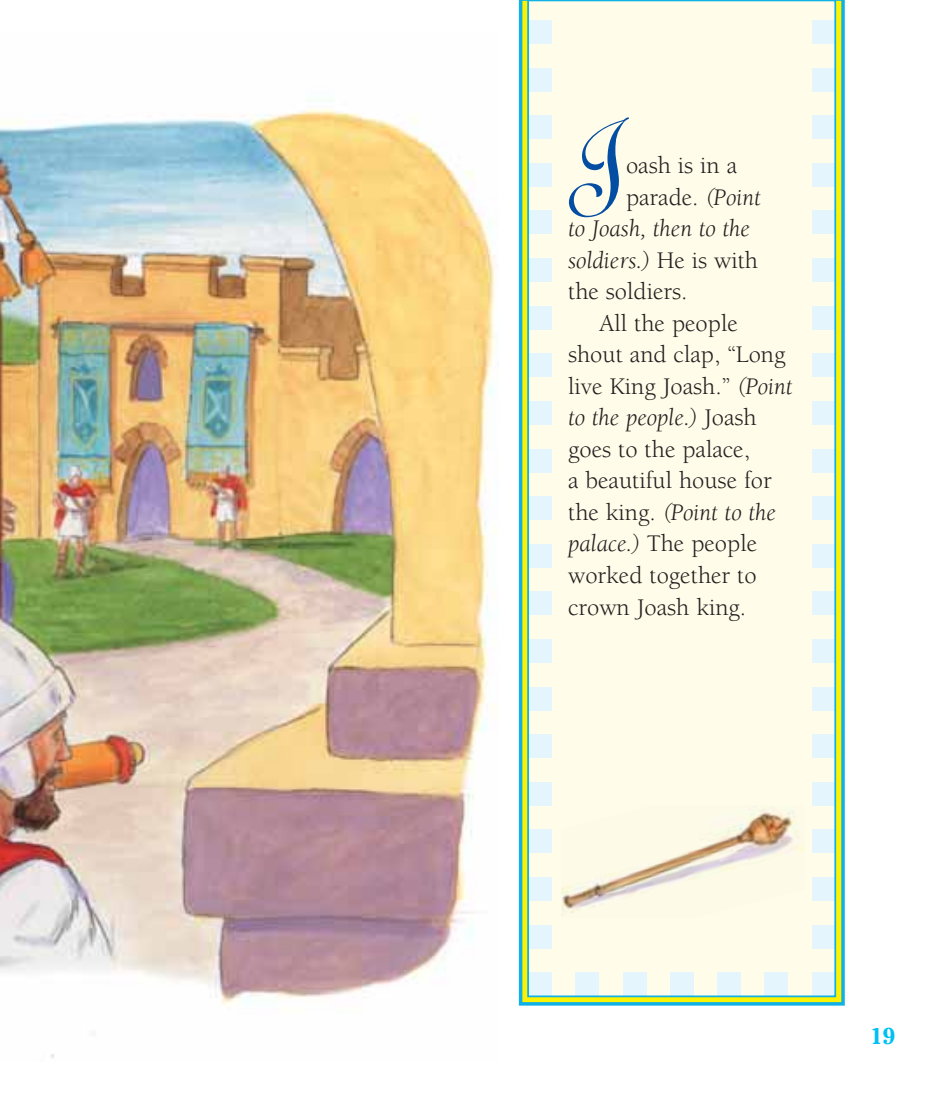
<style>
.page{position:relative;width:945px;height:1103px;background:#fff}
.page>*{position:absolute;margin:0;border:0;box-sizing:border-box;transform-origin:0 0}
.t1{font:123.2px "Linoscript";color:#034ea2}
.t2{font:24.5px "Berkeley";color:#231f20}
.t3{font:italic 24.5px "Berkeley";color:#231f20}
.t4{font:700 22.75px "Cheltenham";color:#00c0f3}
.s1{font-style:italic}
.s2{font-style:normal}
</style>
<div class="page">
<svg style="left:519px;top:0;width:326px;height:1005px;background:#9bd761"></svg>
<div style="left:528px;top:0;width:307px;height:996px;background:#fffde9"></div>
<div style="left:528px;top:972px;width:24px;height:23px;background:#e4f5fd"></div>
<div style="left:528px;top:924px;width:24px;height:24px;background:#e4f5fd"></div>
<div style="left:528px;top:877px;width:24px;height:23px;background:#e4f5fd"></div>
<div style="left:528px;top:829px;width:24px;height:24px;background:#e4f5fd"></div>
<div style="left:528px;top:782px;width:24px;height:23px;background:#e4f5fd"></div>
<div style="left:528px;top:734px;width:24px;height:24px;background:#e4f5fd"></div>
<div style="left:528px;top:687px;width:24px;height:23px;background:#e4f5fd"></div>
<div style="left:528px;top:639px;width:24px;height:23px;background:#e4f5fd"></div>
<div style="left:528px;top:591px;width:24px;height:24px;background:#e4f5fd"></div>
<div style="left:528px;top:544px;width:24px;height:23px;background:#e4f5fd"></div>
<div style="left:528px;top:496px;width:24px;height:24px;background:#e4f5fd"></div>
<div style="left:528px;top:449px;width:24px;height:23px;background:#e4f5fd"></div>
<div style="left:528px;top:401px;width:24px;height:23px;background:#e4f5fd"></div>
<div style="left:528px;top:353px;width:24px;height:24px;background:#e4f5fd"></div>
<div style="left:528px;top:306px;width:24px;height:23px;background:#e4f5fd"></div>
<div style="left:528px;top:258px;width:24px;height:24px;background:#e4f5fd"></div>
<div style="left:528px;top:211px;width:24px;height:23px;background:#e4f5fd"></div>
<div style="left:528px;top:163px;width:24px;height:23px;background:#e4f5fd"></div>
<div style="left:528px;top:115px;width:24px;height:24px;background:#e4f5fd"></div>
<div style="left:528px;top:68px;width:24px;height:23px;background:#e4f5fd"></div>
<div style="left:576px;top:972px;width:23px;height:23px;background:#e4f5fd"></div>
<div style="left:623px;top:972px;width:23px;height:23px;background:#e4f5fd"></div>
<div style="left:670px;top:972px;width:24px;height:23px;background:#e4f5fd"></div>
<div style="left:717px;top:972px;width:24px;height:23px;background:#e4f5fd"></div>
<div style="left:765px;top:972px;width:23px;height:23px;background:#e4f5fd"></div>
<div style="left:812px;top:972px;width:23px;height:23px;background:#e4f5fd"></div>
<div style="left:812px;top:924px;width:23px;height:24px;background:#e4f5fd"></div>
<div style="left:812px;top:877px;width:23px;height:23px;background:#e4f5fd"></div>
<div style="left:812px;top:829px;width:23px;height:24px;background:#e4f5fd"></div>
<div style="left:812px;top:782px;width:23px;height:23px;background:#e4f5fd"></div>
<div style="left:812px;top:734px;width:23px;height:24px;background:#e4f5fd"></div>
<div style="left:812px;top:687px;width:23px;height:23px;background:#e4f5fd"></div>
<div style="left:812px;top:639px;width:23px;height:23px;background:#e4f5fd"></div>
<div style="left:812px;top:591px;width:23px;height:24px;background:#e4f5fd"></div>
<div style="left:812px;top:544px;width:23px;height:23px;background:#e4f5fd"></div>
<div style="left:812px;top:496px;width:23px;height:24px;background:#e4f5fd"></div>
<div style="left:812px;top:449px;width:23px;height:23px;background:#e4f5fd"></div>
<div style="left:812px;top:401px;width:23px;height:23px;background:#e4f5fd"></div>
<div style="left:812px;top:353px;width:23px;height:24px;background:#e4f5fd"></div>
<div style="left:812px;top:306px;width:23px;height:23px;background:#e4f5fd"></div>
<div style="left:812px;top:258px;width:23px;height:24px;background:#e4f5fd"></div>
<div style="left:812px;top:211px;width:23px;height:23px;background:#e4f5fd"></div>
<div style="left:812px;top:163px;width:23px;height:23px;background:#e4f5fd"></div>
<div style="left:812px;top:115px;width:23px;height:24px;background:#e4f5fd"></div>
<div style="left:812px;top:68px;width:23px;height:23px;background:#e4f5fd"></div>
<div style="left:528px;top:20px;width:24px;height:24px;background:#e4f5fd"></div>
<div style="left:812px;top:20px;width:23px;height:24px;background:#e4f5fd"></div>
<div style="left:527px;top:0;width:309px;height:997px;border:2px solid #0fb1e7"></div>
<img style="left:562px;top:809px;width:242px;height:104px">
<img style="left:0;top:108px;width:499px;height:950px">
<h1 class="t1" style="left:565px;top:81px;width:63px">J</h1>
<p class="t2" style="left:626px;top:156px;width:113px">oash is in a</p>
<p class="t2" style="left:626px;top:187px;width:136px">parade. <span class="s1">(Point</span></p>
<p class="t3" style="left:568px;top:219px;width:184px">to Joash, then to the</p>
<p class="t3" style="left:568px;top:250px;width:192px">soldiers.) <span class="s2">He is with</span></p>
<p class="t2" style="left:568px;top:282px;width:121px">the soldiers.</p>
<p class="t2" style="left:600px;top:313px;width:140px">All the people</p>
<p class="t2" style="left:568px;top:345px;width:219px">shout and clap, “Long</p>
<p class="t2" style="left:568px;top:376px;width:226px">live King Joash.” <span class="s1">(Point</span></p>
<p class="t3" style="left:568px;top:408px;width:190px">to the people.) <span class="s2">Joash</span></p>
<p class="t2" style="left:568px;top:439px;width:183px">goes to the palace,</p>
<p class="t2" style="left:568px;top:471px;width:205px">a beautiful house for</p>
<p class="t3" style="left:568px;top:502px;width:209px"><span class="s2">the king.</span> (Point to the</p>
<p class="t2" style="left:568px;top:534px;width:191px"><span class="s1">palace.)</span> The people</p>
<p class="t2" style="left:568px;top:565px;width:190px">worked together to</p>
<p class="t2" style="left:568px;top:597px;width:180px">crown Joash king.</p>
<p class="t4" style="left:870px;top:1027px;width:27px">19</p>
</div>
